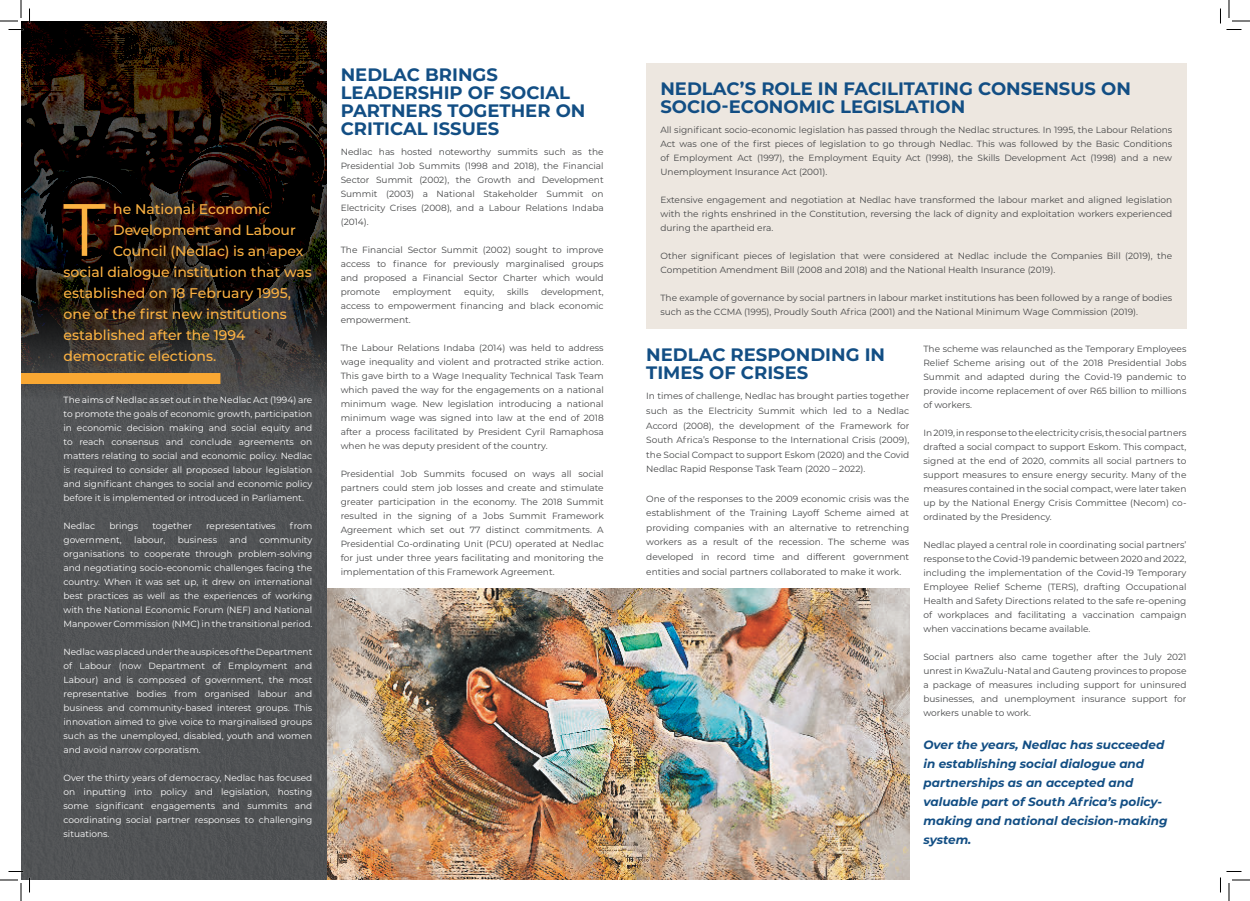
<style>
.page{position:relative;width:1250px;height:901px;background:#fff}
.page>*{position:absolute;margin:0;border:0;box-sizing:border-box;transform-origin:0 0}
.t1{font:74px "Montserrat";color:#fcb242}
.t2{font:700 18px/18px "Montserrat";color:#124e84}
.t3{font:500 14px "Montserrat";color:#fcb242}
.t4{font:italic 700 12px/19px "Montserrat";color:#124e84}
.t5{font:9px/14px "Montserrat";color:#454647;text-align:justify}
.t6{font:9px/14px "Montserrat";color:#fff;text-align:justify}
</style>
<div class="page">
<img style="left:326px;top:589px;width:583px;height:290px">
<div style="left:21px;top:399px;width:305px;height:481px;background:#515355"></div>
<img style="left:21px;top:21px;width:306px;height:378px">
<div style="left:21px;top:373px;width:199px;height:11px;background:#faa833"></div>
<div style="left:646px;top:64px;width:540px;height:265px;background:#ede7e0"></div>
<svg style="left:0;top:0;width:30px;height:30px"></svg>
<svg style="left:0;top:871px;width:30px;height:30px"></svg>
<svg style="left:1220px;top:0;width:30px;height:30px"></svg>
<svg style="left:1220px;top:871px;width:30px;height:30px"></svg>
<h1 class="t1" style="left:63px;top:201px;width:44px">T</h1>
<h3 class="t3" style="left:113px;top:203px;width:159px">he National Economic</h3>
<h3 class="t3" style="left:113px;top:224px;width:184px">Development and Labour</h3>
<h3 class="t3" style="left:113px;top:245px;width:192px">Council (Nedlac) is an apex</h3>
<h3 class="t3" style="left:64px;top:266px;width:250px">social dialogue institution that was</h3>
<h3 class="t3" style="left:64px;top:287px;width:229px">established on 18 February 1995,</h3>
<h3 class="t3" style="left:64px;top:308px;width:225px">one of the first new institutions</h3>
<h3 class="t3" style="left:64px;top:329px;width:184px">established after the 1994</h3>
<h3 class="t3" style="left:64px;top:350px;width:154px">democratic elections.</h3>
<p class="t6" style="left:64px;top:393px;width:250px">The aims of Nedlac as set out in the Nedlac Act (1994) are to promote the goals of economic growth, participation in economic decision making and social equity and to reach consensus and conclude agreements on matters relating to social and economic policy. Nedlac is required to consider all proposed labour legislation and significant changes to social and economic policy before it is implemented or introduced in Parliament.</p>
<p class="t6" style="left:64px;top:519px;width:33px">Nedlac</p>
<p class="t6" style="left:109px;top:519px;width:30px">brings</p>
<p class="t6" style="left:152px;top:519px;width:41px">together</p>
<p class="t6" style="left:206px;top:519px;width:71px">representatives</p>
<p class="t6" style="left:290px;top:519px;width:24px">from</p>
<p class="t6" style="left:64px;top:533px;width:60px">government,</p>
<p class="t6" style="left:134px;top:533px;width:32px">labour,</p>
<p class="t6" style="left:178px;top:533px;width:41px">business</p>
<p class="t6" style="left:230px;top:533px;width:19px">and</p>
<p class="t6" style="left:64px;top:533px;width:250px;text-indent:196px">community organisations to cooperate through problem-solving and negotiating socio-economic challenges facing the country. When it was set up, it drew on international best practices as well as the experiences of working with the National Economic Forum (NEF) and National Manpower Commission (NMC) in the transitional period.</p>
<p class="t6" style="left:64px;top:645px;width:250px">Nedlac was placed under the auspices of the Department of Labour (now Department of Employment and Labour) and is composed of government, the most representative bodies from organised labour and business and community-based interest groups. This innovation aimed to give voice to marginalised groups such as the unemployed, disabled, youth and women and avoid narrow corporatism.</p>
<p class="t6" style="left:64px;top:771px;width:250px">Over the thirty years of democracy, Nedlac has focused on inputting into policy and legislation, hosting some significant engagements and summits and coordinating social partner responses to challenging situations.</p>
<h2 class="t2" style="left:341px;top:66px;width:246px">NEDLAC BRINGS<br>LEADERSHIP OF SOCIAL<br>PARTNERS TOGETHER ON<br>CRITICAL ISSUES</h2>
<p class="t5" style="left:341px;top:145px;width:264px">Nedlac has hosted noteworthy summits such as the Presidential Job Summits (1998 and 2018), the Financial Sector Summit (2002), the Growth and Development Summit (2003) a National Stakeholder Summit on Electricity Crises (2008), and a Labour Relations Indaba (2014).</p>
<p class="t5" style="left:341px;top:243px;width:264px">The Financial Sector Summit (2002) sought to improve access to finance for previously marginalised groups and proposed a Financial Sector Charter which would promote</p>
<p class="t5" style="left:341px;top:285px;width:264px;text-indent:200px">development, access to empowerment financing and black economic empowerment.</p>
<p class="t5" style="left:341px;top:341px;width:264px">The Labour Relations Indaba (2014) was held to address wage inequality and violent and protracted strike action.<br>This gave birth to a Wage Inequality Technical Task Team which paved the way for the engagements on a national minimum wage. New legislation introducing a national minimum wage was signed into law at the end of 2018 after a process facilitated by President Cyril Ramaphosa when he was deputy president of the country.</p>
<p class="t5" style="left:341px;top:467px;width:264px">Presidential Job Summits focused on ways all social partners could stem job losses and create and stimulate greater participation in the economy. The 2018 Summit resulted in the signing of a Jobs Summit Framework Agreement which set out 77 distinct commitments. A Presidential Co-ordinating Unit (PCU) operated at Nedlac for just under three years facilitating and monitoring the implementation of this Framework Agreement.</p>
<p class="t5" style="left:393px;top:285px;width:60px">employment</p>
<p class="t5" style="left:464px;top:285px;width:32px">equity,</p>
<p class="t5" style="left:507px;top:285px;width:23px">skills</p>
<h2 class="t2" style="left:660px;top:80px;width:472px">NEDLAC’S ROLE IN FACILITATING CONSENSUS ON<br>SOCIO-ECONOMIC LEGISLATION</h2>
<p class="t5" style="left:660px;top:123px;width:513px">All significant socio-economic legislation has passed through the Nedlac structures. In 1995, the Labour Relations Act was one of the first pieces of legislation to go through Nedlac. This was followed by the Basic Conditions of Employment Act (1997), the Employment Equity Act (1998), the Skills Development Act (1998) and a new Unemployment Insurance Act (2001).</p>
<p class="t5" style="left:660px;top:193px;width:513px">Extensive engagement and negotiation at Nedlac have transformed the labour market and aligned legislation with the rights enshrined in the Constitution, reversing the lack of dignity and exploitation workers experienced during the apartheid era.</p>
<p class="t5" style="left:660px;top:249px;width:513px">Other significant pieces of legislation that were considered at Nedlac include the Companies Bill (2019), the<br>Competition Amendment Bill (2008 and 2018) and the National Health Insurance (2019).</p>
<p class="t5" style="left:660px;top:291px;width:513px">The example of governance by social partners in labour market institutions has been followed by a range of bodies such as the CCMA (1995), Proudly South Africa (2001) and the National Minimum Wage Commission (2019).</p>
<p class="t5" style="left:923px;top:342px;width:264px">The scheme was relaunched as the Temporary Employees Relief Scheme arising out of the 2018 Presidential Jobs Summit and adapted during the Covid-19 pandemic to provide income replacement of over R65 billion to millions of workers.</p>
<p class="t5" style="left:923px;top:426px;width:264px">In 2019, in response to the electricity crisis, the social partners drafted a social compact to support Eskom. This compact, signed at the end of 2020, commits all social partners to support measures to ensure energy security. Many of the measures contained in the social compact, were later taken up by the National Energy Crisis Committee (Necom) co&shy;ordinated by the Presidency.</p>
<p class="t5" style="left:923px;top:538px;width:264px">Nedlac played a central role in coordinating social partners’ response to the Covid-19 pandemic between 2020 and 2022, including the implementation of the Covid-19 Temporary Employee Relief Scheme (TERS), drafting Occupational Health and Safety Directions related to the safe re-opening of workplaces and facilitating a vaccination campaign when vaccinations became available.</p>
<p class="t5" style="left:923px;top:650px;width:264px">Social partners also came together after the July 2021 unrest in KwaZulu-Natal and Gauteng provinces to propose a package of measures including support for uninsured businesses, and unemployment insurance support for workers unable to work.</p>
<h3 class="t4" style="left:923px;top:736px;width:245px">Over the years, Nedlac has succeeded in establishing social dialogue and partnerships as an accepted and valuable part of South Africa’s policy&shy;making and national decision-making system.</h3>
<h2 class="t2" style="left:646px;top:345px;width:240px;line-height:18.6px">NEDLAC RESPONDING IN<br>TIMES OF CRISES</h2>
<p class="t5" style="left:646px;top:390px;width:264px;line-height:14.6px">In times of challenge, Nedlac has brought parties together such as the Electricity Summit which led to a Nedlac Accord (2008), the development of the Framework for South Africa’s Response to the International Crisis (2009), the Social Compact to support Eskom (2020) and the Covid Nedlac Rapid Response Task Team (2020 – 2022).</p>
<p class="t5" style="left:646px;top:492px;width:264px;line-height:14.6px">One of the responses to the 2009 economic crisis was the establishment of the Training Layoff Scheme aimed at providing companies with an alternative to retrenching workers as a result of the recession. The scheme was developed in record time and different government entities and social partners collaborated to make it work.</p>
</div>
